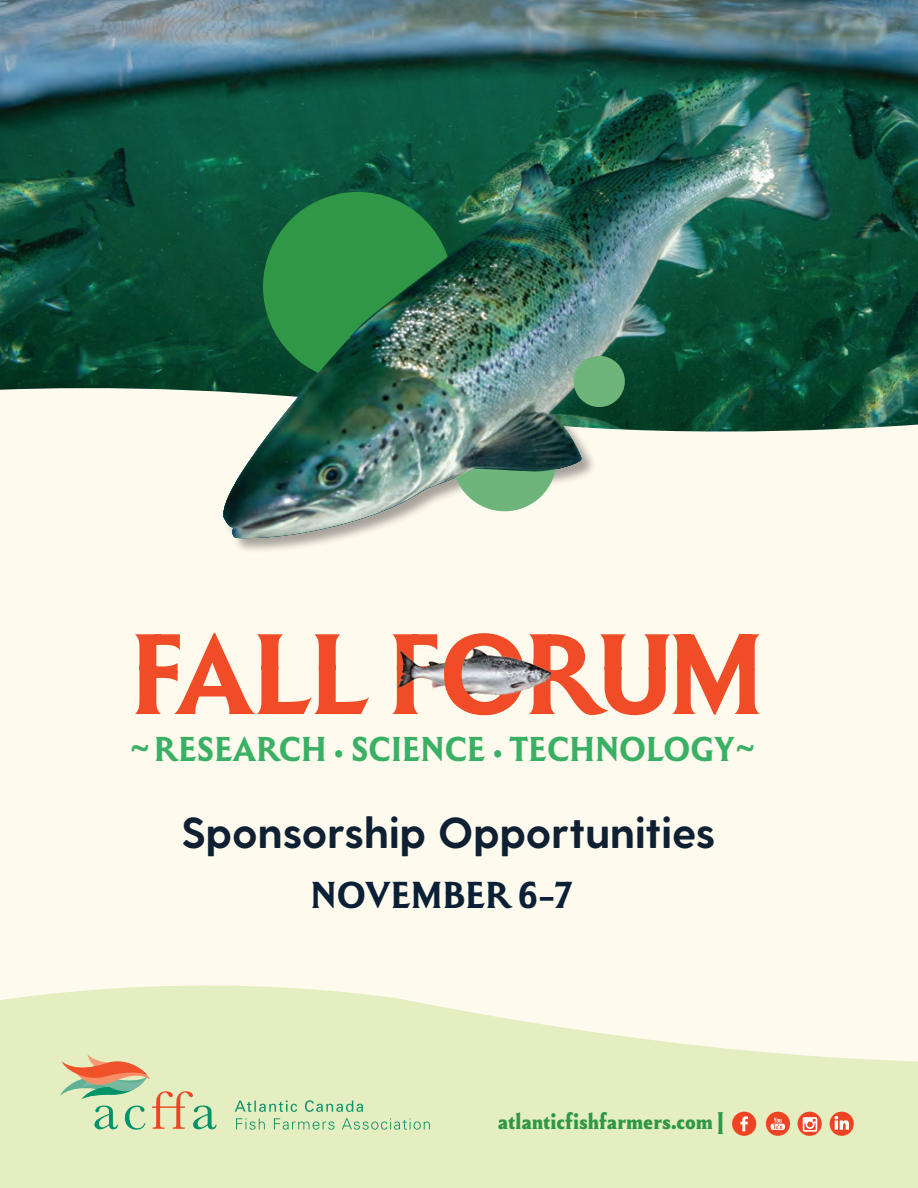
<style>
.page{position:relative;width:918px;height:1188px;background:#fff}
.page>*{position:absolute;margin:0;border:0;box-sizing:border-box;transform-origin:0 0}
.t1{font:100 condensed 113.85px "Winsel Variable";letter-spacing:-.04em;color:#f04c27}
.t2{font:700 43.5px "Greycliff CF";color:#0f2033}
.t3{font:100 condensed 37.35px "Winsel Variable";color:#0a2036}
.t4{font:100 condensed 34.35px "Winsel Variable";color:#3ab065}
.t5{font:100 condensed 24px "Winsel Variable";color:#2f9745}
</style>
<div class="page">
<div style="left:0;top:216px;width:918px;height:873px;background:#fefaed"></div>
<div style="left:223px;top:226px;width:374px;height:328px;background:#231f20;opacity:.4"></div>
<img style="left:223px;top:448px;width:360px;height:92px">
<img style="left:223px;top:433px;width:374px;height:15px">
<img style="left:0;top:0;width:918px;height:433px">
<svg style="left:263px;top:192px;width:190px;height:189px;background:#308748"></svg>
<svg style="left:453px;top:407px;width:104px;height:104px;background:#58826c"></svg>
<svg style="left:0;top:985px;width:918px;height:203px;fill:#e4eec0"></svg>
<div style="left:574px;top:356px;width:51px;height:51px;background:#6db57a;border-radius:50%"></div>
<svg style="left:236px;top:1118px;width:194px;height:12px;background:#c0deb1"></svg>
<svg style="left:235px;top:1100px;width:128px;height:12px;background:#b0d8ab"></svg>
<svg style="left:60px;top:1054px;width:157px;height:76px;background:#d1d2a7"></svg>
<div style="left:766px;top:1112px;width:24px;height:24px;background:#ef4423;border-radius:50%"></div>
<div style="left:732px;top:1112px;width:24px;height:24px;background:#ef4423;border-radius:50%"></div>
<svg style="left:740px;top:1116px;width:8px;height:15px"></svg>
<svg style="left:798px;top:1112px;width:24px;height:24px"></svg>
<svg style="left:803px;top:1117px;width:14px;height:15px"></svg>
<svg style="left:771px;top:1118px;width:14px;height:12px"></svg>
<div style="left:830px;top:1112px;width:24px;height:24px;background:#ef4423;border-radius:50%"></div>
<svg style="left:834px;top:1116px;width:15px;height:14px"></svg>
<img style="left:397px;top:648px;width:154px;height:47px">
<svg style="left:444px;top:658px;width:53px;height:57px;background:#d48e7d"></svg>
<h1 class="t1" style="left:130px;top:607px;width:636px">FALL FORUM</h1>
<p class="t4" style="left:130px;top:729px;width:627px">~RESEARCH • SCIENCE • TECHNOLOGY~</p>
<p class="t2" style="left:181px;top:807px;width:535px">Sponsorship Opportunities</p>
<p class="t3" style="left:311px;top:873px;width:263px">NOVEMBER 6-7</p>
<p class="t5" style="left:498px;top:1107px;width:227px">atlanticfishfarmers.com |</p>
</div>
